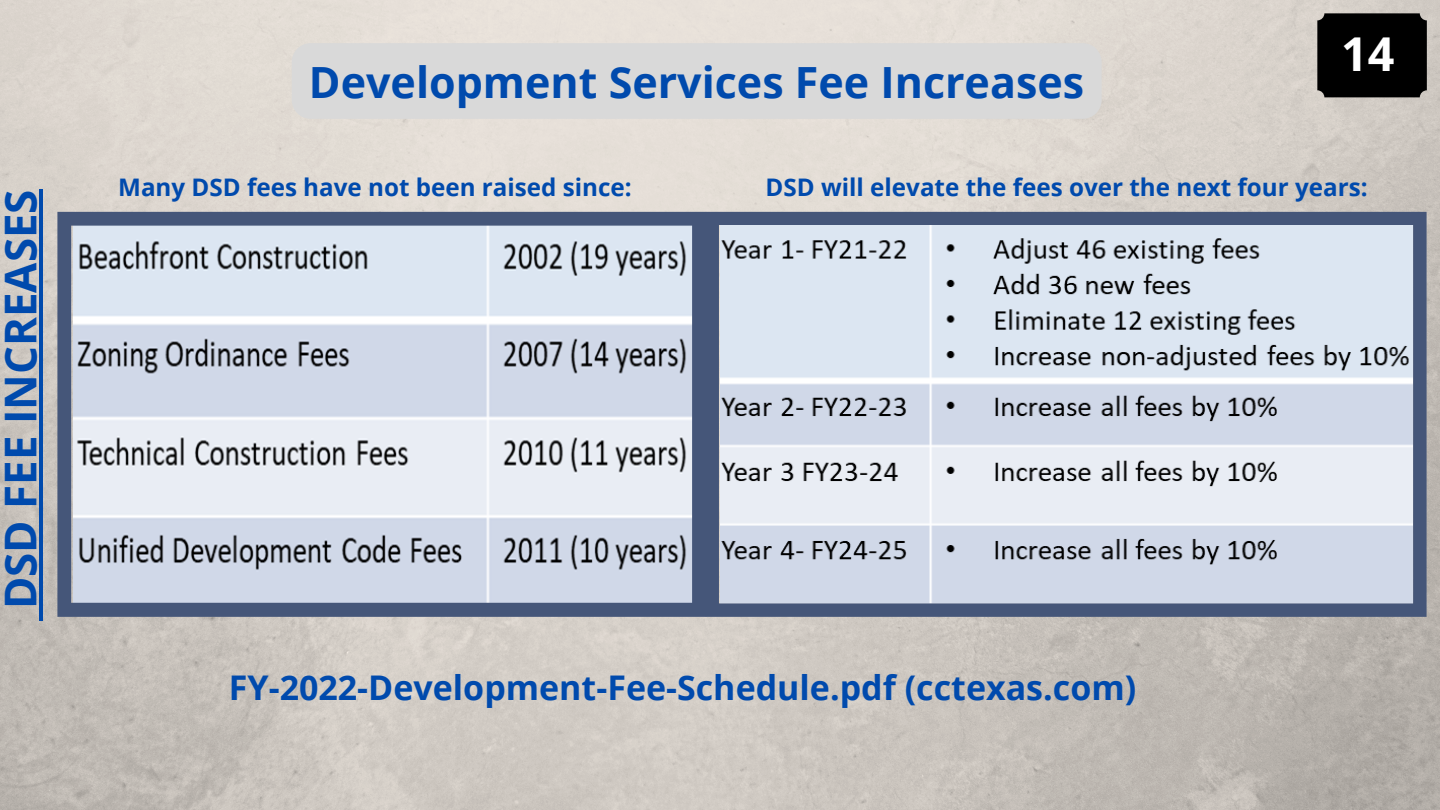
<style>
.page{position:relative;width:1440px;height:810px;background:#fff}
.page>*{position:absolute;margin:0;border:0;box-sizing:border-box;transform-origin:0 0}
.t1{font:700 46.7px "Open Sans";color:#fff}
.t2{font:700 43.8px "Open Sans";color:#004aad}
.t3{font:700 43px "Open Sans";color:#004aad}
.t4{font:700 34px "Open Sans";color:#004aad}
.t5{font:700 24.2px "Open Sans";color:#004aad}
</style>
<div class="page">
<img style="left:0;top:0;width:1440px;height:810px">
<div style="left:1317px;top:13px;width:110px;height:84px;background:#000;border-radius:7px"></div>
<svg style="left:57px;top:212px;width:649px;height:405px;background:#bfc7d5"></svg>
<div style="left:292px;top:43px;width:810px;height:76px;background:#d9d9d9"></div>
<svg style="left:39px;top:609px;width:3px;height:12px"></svg>
<hr style="left:39px;top:189px;width:3px;height:420px;background:#004aad">
<svg style="left:706px;top:212px;width:721px;height:405px;background:#c2cad8"></svg>
<p class="t2" style="left:-10px;top:609px;width:421px;rotate:-90deg">DSD FEE INCREASES</p>
<p class="t3" style="left:309px;top:52px;width:777px">Development Services Fee Increases</p>
<p class="t1" style="left:1341px;top:21px;width:55px">14</p>
<p class="t5" style="left:118px;top:170px;width:515px">Many DSD fees have not been raised since:</p>
<p class="t5" style="left:766px;top:170px;width:604px">DSD will elevate the fees over the next four years:</p>
<p class="t4" style="left:229px;top:664px;width:909px">FY-2022-Development-Fee-Schedule.pdf (cctexas.com)</p>
</div>
